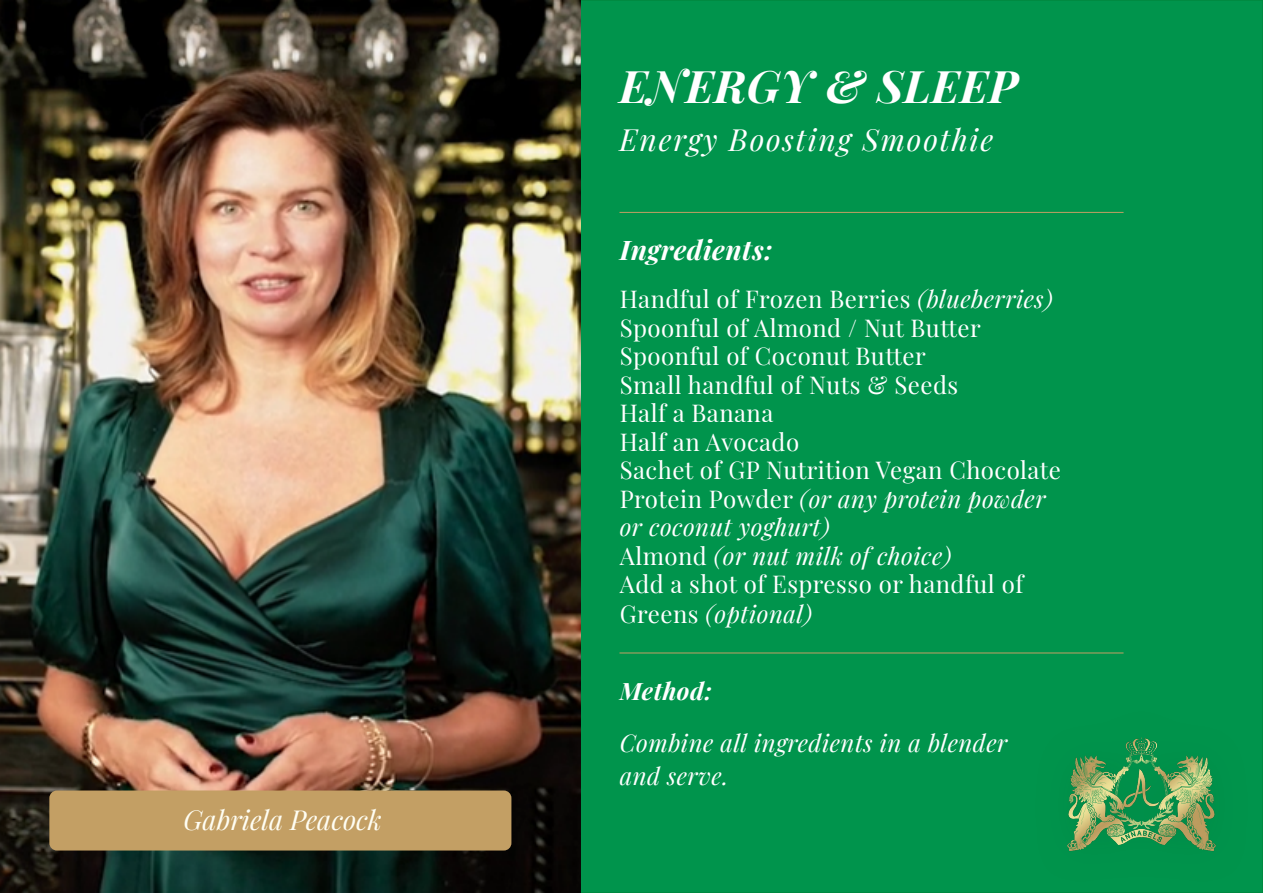
<style>
.page{position:relative;width:1263px;height:893px;background:#00944c}
.page>*{position:absolute;margin:0;border:0;box-sizing:border-box;transform-origin:0 0}
.t1{font:italic 700 45px "Playfair Display";letter-spacing:.01em;color:#fff}
.t2{font:italic 30px "Playfair Display";letter-spacing:.06em;color:#fff}
.t3{font:italic 27px "Playfair Display";color:#fffef3}
.t4{font:italic 700 27px "Playfair Display";letter-spacing:.02em;color:#fff}
.t5{font:24px/28.5px "Playfair Display";letter-spacing:.02em;color:#fff}
.t6{font:italic 24px "Playfair Display";letter-spacing:.02em;color:#fff}
.t7{font:italic 700 24px "Playfair Display";letter-spacing:.02em;color:#fff}
.s1{font-style:italic}
.s2{font-style:normal}
</style>
<div class="page">
<hr style="left:619px;top:212px;width:504px;height:1px;background:#c39f64">
<hr style="left:619px;top:653px;width:504px;height:1px;background:#c39f64">
<img style="left:0;top:0;width:580px;height:893px">
<div style="left:49px;top:790px;width:462px;height:60px;background:#c39f64;border-radius:8px"></div>
<img style="left:1067px;top:737px;width:149px;height:114px">
<p class="t3" style="left:184px;top:799px;width:200px">Gabriela Peacock</p>
<p class="t1" style="left:619px;top:50px;width:400px">ENERGY &amp; SLEEP</p>
<p class="t2" style="left:619px;top:116px;width:375px">Energy Boosting Smoothie</p>
<p class="t4" style="left:620px;top:228px;width:154px">Ingredients:</p>
<p class="t5" style="left:620px;top:283px;width:435px">Handful of Frozen Berries <span class="s1">(blueberries)</span></p>
<p class="t5" style="left:620px;top:312px;width:362px">Spoonful of Almond / Nut Butter</p>
<p class="t5" style="left:620px;top:340px;width:307px">Spoonful of Coconut Butter</p>
<p class="t5" style="left:620px;top:369px;width:340px">Small handful of Nuts &amp; Seeds</p>
<p class="t5" style="left:620px;top:397px;width:155px">Half a Banana</p>
<p class="t5" style="left:620px;top:426px;width:181px">Half an Avocado</p>
<p class="t5" style="left:620px;top:454px;width:443px">Sachet of GP Nutrition Vegan Chocolate<br>Protein Powder <span class="s1">(or any protein powder or coconut yoghurt)</span></p>
<p class="t6" style="left:620px;top:537px;width:333px"><span class="s2">Almond</span> (or nut milk of choice)</p>
<p class="t5" style="left:620px;top:567px;width:405px;line-height:30px">Add a shot of Espresso or handful of<br>Greens <span class="s1">(optional)</span></p>
<p class="t7" style="left:620px;top:671px;width:94px">Method:</p>
<p class="t6" style="left:620px;top:725px;width:389px">Combine all ingredients in a blender</p>
<p class="t6" style="left:620px;top:758px;width:110px">and serve.</p>
</div>
